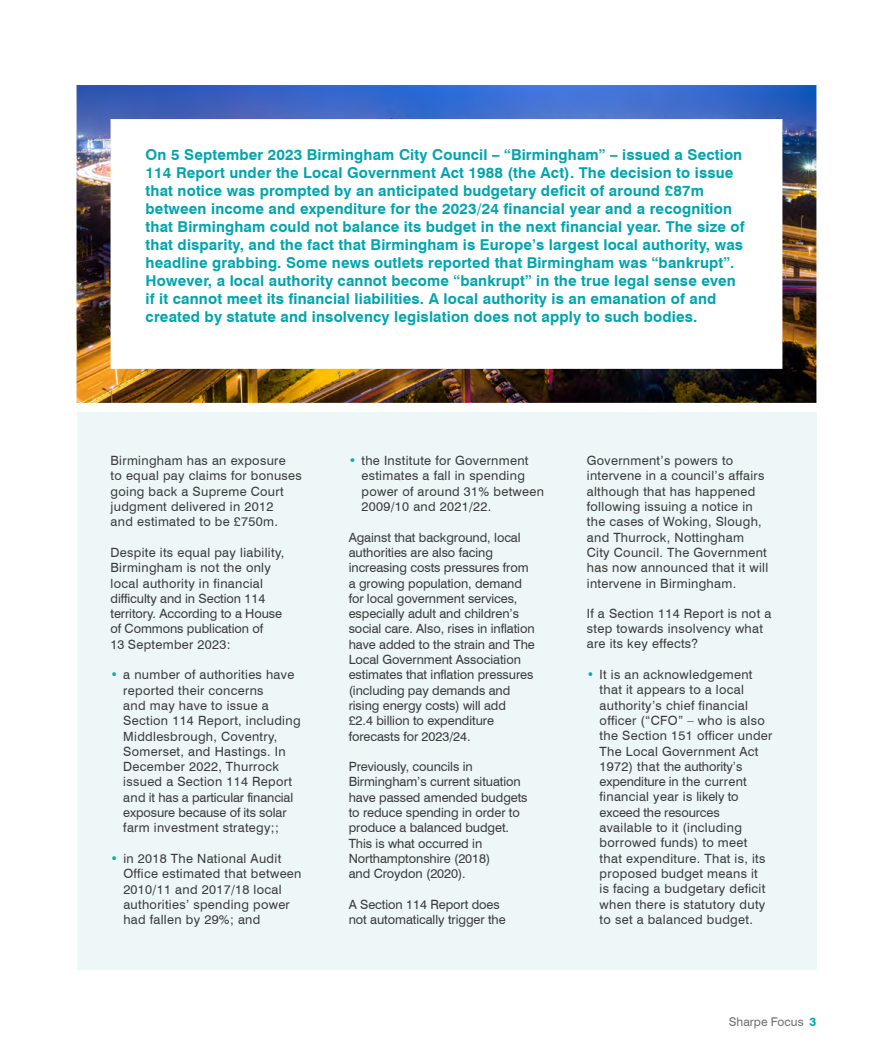
<style>
.page{position:relative;width:893px;height:1063px;background:#fff}
.page>*{position:absolute;margin:0;border:0;box-sizing:border-box;transform-origin:0 0}
.t1{font:700 15px/18px "Swiss 721 BT";letter-spacing:.01em;color:#00a5ae}
.t2{font:12.75px/15.3px "Swiss 721 BT";letter-spacing:.025em;color:#3c3c3b}
.t3{font:12.75px/15.3px "Swiss 721 BT";letter-spacing:-.005em;color:#3c3c3b}
.t4{font:12px "Swiss 721 BT";color:#706f6f}
.s1{color:#00aeb6}
.s2{font-weight:700;color:#00a5ae}
</style>
<div class="page">
<img style="left:77px;top:85px;width:739px;height:318px">
<div style="left:77px;top:412px;width:739px;height:557px;background:#edf7f8"></div>
<p class="t1" style="left:146px;top:145px;width:600px">On 5 September 2023 Birmingham City Council – “Birmingham” – issued a Section 114 Report under the Local Government Act 1988 (the Act). The decision to issue that notice was prompted by an anticipated budgetary deficit of around £87m between income and expenditure for the 2023/24 financial year and a recognition that Birmingham could not balance its budget in the next financial year. The size of that disparity, and the fact that Birmingham is Europe’s largest local authority, was headline grabbing. Some news outlets reported that Birmingham was “bankrupt”.<br>However, a local authority cannot become “bankrupt” in the true legal sense even if it cannot meet its financial liabilities. A local authority is an emanation of and created by statute and insolvency legislation does not apply to such bodies.</p>
<p class="t2" style="left:111px;top:453px;width:193px">Birmingham has an exposure<br>to equal pay claims for bonuses going back a Supreme Court judgment delivered in 2012<br>and estimated to be £750m.</p>
<p class="t2" style="left:111px;top:545px;width:175px">Despite its equal pay liability,<br>Birmingham is not the only local authority in financial difficulty and in Section 114 territory. According to a House of Commons publication of<br>13 September 2023:</p>
<p class="t2" style="left:123px;top:667px;width:179px;text-indent:-13px"><span class="s1">•</span> a number of authorities have reported their concerns<br>and may have to issue a<br>Section 114 Report, including<br>Middlesbrough, Coventry,<br>Somerset, and Hastings. In<br>December 2022, Thurrock issued a Section 114 Report and it has a particular financial exposure because of its solar farm investment strategy;;</p>
<p class="t2" style="left:123px;top:851px;width:180px;text-indent:-13px"><span class="s1">•</span> in 2018 The National Audit<br>Office estimated that between<br>2010/11 and 2017/18 local authorities’ spending power had fallen by 29%; and</p>
<p class="t2" style="left:361px;top:453px;width:184px;text-indent:-13px"><span class="s1">•</span> the Institute for Government estimates a fall in spending power of around 31% between<br>2009/10 and 2021/22.</p>
<p class="t3" style="left:349px;top:529px;width:188px">Against that background, local authorities are also facing increasing costs pressures from a growing population, demand for local government services, especially adult and children’s social care. Also, rises in inflation have added to the strain and The<br>Local Government Association estimates that inflation pressures (including pay demands and rising energy costs) will add<br>£2.4 billion to expenditure forecasts for 2023/24.</p>
<p class="t3" style="left:349px;top:759px;width:180px">Previously, councils in<br>Birmingham’s current situation have passed amended budgets to reduce spending in order to produce a balanced budget.<br>This is what occurred in<br>Northamptonshire (2018)<br>and Croydon (2020).</p>
<p class="t3" style="left:349px;top:897px;width:159px">A Section 114 Report does not automatically trigger the</p>
<p class="t2" style="left:587px;top:453px;width:183px">Government’s powers to intervene in a council’s affairs although that has happened following issuing a notice in the cases of Woking, Slough, and Thurrock, Nottingham<br>City Council. The Government has now announced that it will intervene in Birmingham.</p>
<p class="t2" style="left:587px;top:606px;width:186px">If a Section 114 Report is not a step towards insolvency what are its key effects?</p>
<p class="t2" style="left:600px;top:667px;width:174px;text-indent:-13px"><span class="s1">•</span> It is an acknowledgement that it appears to a local authority’s chief financial officer (“CFO” – who is also the Section 151 officer under<br>The Local Government Act<br>1972) that the authority’s expenditure in the current financial year is likely to exceed the resources available to it (including borrowed funds) to meet that expenditure. That is, its proposed budget means it<br>is facing a budgetary deficit when there is statutory duty to set a balanced budget.</p>
<p class="t4" style="left:729px;top:1015px;width:89px">Sharpe Focus <span class="s2">3</span></p>
</div>
